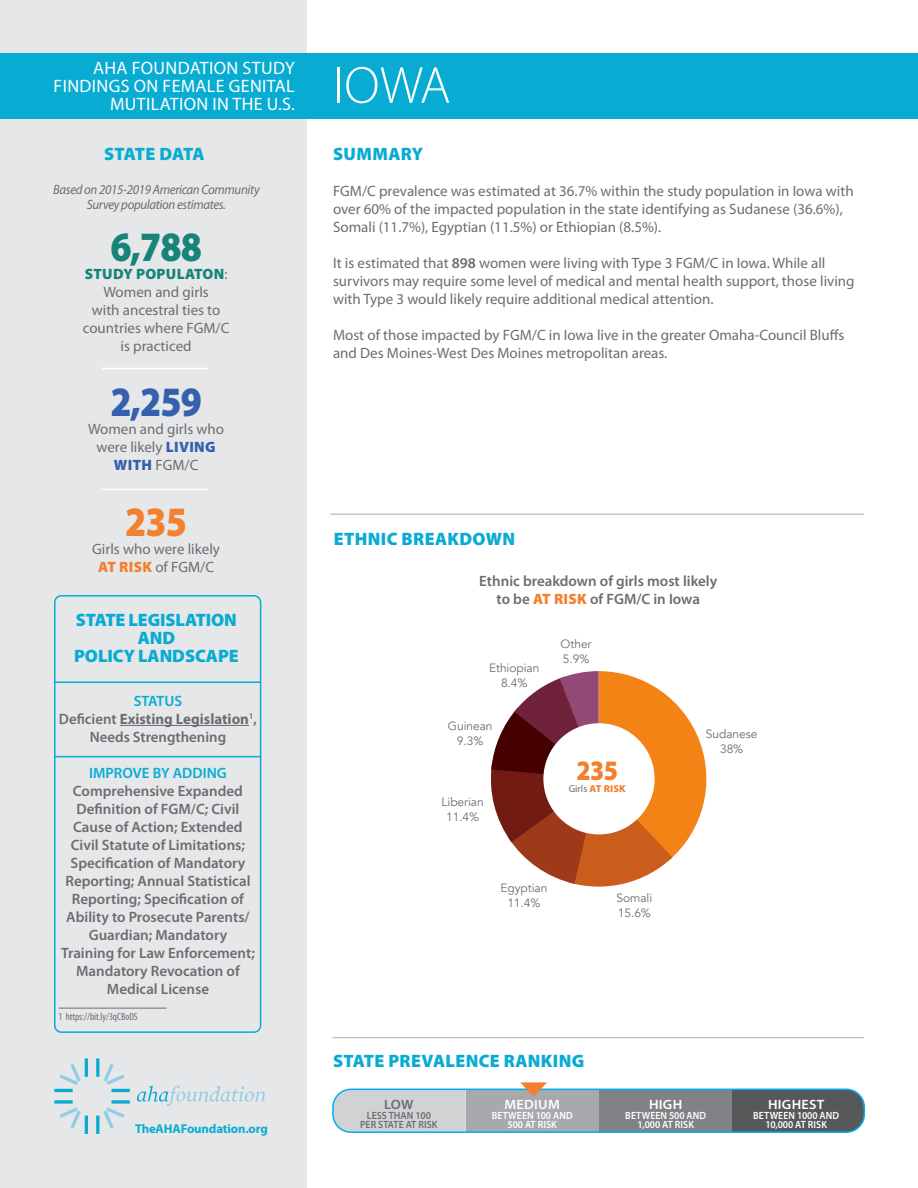
<style>
.page{position:relative;width:918px;height:1188px;background:#fff}
.page>*{position:absolute;margin:0;border:0;box-sizing:border-box;transform-origin:0 0}
.t1{font:300 52.5px "Myriad Pro";color:#fff}
.t2{font:900 42px "Myriad Pro";color:#168478;scale:.88 1}
.t3{font:900 42px "Myriad Pro";color:#3460ad;scale:.88 1}
.t4{font:900 42px "Myriad Pro";color:#f47f2e;scale:.88 1}
.t5{font:900 28.2px "Myriad Pro";color:#f47f2e;scale:.88 1}
.t6{font:900 18px/18px "Myriad Pro";letter-spacing:.005em;color:#08acd2;text-align:center}
.t7{font:18px/18px "Myriad Pro";letter-spacing:.02em;color:#fff;text-align:right}
.t8{font:900 18px "Myriad Pro";letter-spacing:-.05em;color:#08acd2}
.t9{font:15px/18px "Myriad Pro";color:#6c6d70}
.t10{font:600 15px/18px "Myriad Pro";color:#6c6d70;text-align:center}
.t11{font:600 15px "Myriad Pro";color:#08acd2}
.t12{font:italic 13.5px/15px "Myriad Pro";letter-spacing:-.025em;color:#6c6d70;text-align:center;scale:.95 1}
.t13{font:600 13.5px "Myriad Pro";letter-spacing:.02em;color:#fff;scale:1.06 1}
.t14{font:600 13.5px "Myriad Pro";color:#6c6d70;scale:1.06 1}
.t15{font:700 12.75px "Myriad Pro";letter-spacing:-.01em;color:#08acd2}
.t16{font:12px "Avenir";letter-spacing:-.005em;color:#6c6d70}
.t17{font:600 10.5px "Myriad Pro";letter-spacing:.01em;color:#fff;scale:.93 1}
.t18{font:600 10.5px "Myriad Pro";letter-spacing:.01em;color:#6c6d70;scale:.93 1}
.Footnote{font:condensed 10.5px "Myriad Pro";letter-spacing:-.005em;color:#6c6d70}
.t19{font:600 10.5px "Myriad Pro";letter-spacing:-.01em;color:#fff;scale:.93 1}
.t20{font:900 10.05px "Myriad Pro";letter-spacing:.02em;color:#f47f2e}
.s1{font-weight:900;color:#168478}
.s2{font-weight:900;color:#3460ad}
.s3{font-weight:900;color:#f47f2e}
.s4{font-weight:700}
.s5{font-weight:600}
.s6{font-weight:400;color:#6c6d70}
</style>
<div class="page">
<div style="left:0;top:0;width:307px;height:1188px;background:#e6e7e9"></div>
<div style="left:0;top:53px;width:918px;height:65px;background:#08acd2"></div>
<svg style="left:96px;top:1058px;width:34px;height:34px"></svg>
<svg style="left:54px;top:1100px;width:34px;height:34px"></svg>
<svg style="left:96px;top:1100px;width:34px;height:34px"></svg>
<svg style="left:54px;top:1058px;width:34px;height:34px"></svg>
<svg style="left:137px;top:1086px;width:129px;height:20px"></svg>
<svg style="left:491px;top:671px;width:215px;height:216px"></svg>
<hr style="left:102px;top:368px;width:106px;height:1px;background:#fff">
<hr style="left:101px;top:489px;width:106px;height:1px;background:#fff">
<hr style="left:120px;top:725px;width:129px;height:1px;background:#6c6d70">
<hr style="left:59px;top:1008px;width:108px;height:1px;background:#6c6d70">
<hr style="left:330px;top:514px;width:534px;height:1px;background:#a8a9ad">
<div style="left:54px;top:595px;width:207px;height:438px;border:2px solid #08acd2;border-radius:7px"></div>
<hr style="left:54px;top:756px;width:207px;height:1px;background:#08acd2">
<hr style="left:54px;top:681px;width:207px;height:2px;background:#08acd2">
<hr style="left:333px;top:1037px;width:531px;height:1px;background:#a8a9ad">
<div style="left:731px;top:1089px;width:133px;height:43px;background:#57585a"></div>
<div style="left:333px;top:1089px;width:133px;height:41px;background:#d1d2d4"></div>
<div style="left:466px;top:1089px;width:133px;height:43px;background:#a8a9ad"></div>
<div style="left:599px;top:1089px;width:132px;height:43px;background:#808285"></div>
<div style="left:332px;top:1089px;width:533px;height:44px;border:2px solid #00aeef;border-radius:18px"></div>
<svg style="left:520px;top:1082px;width:27px;height:14px"></svg>
<p class="t7" style="left:54px;top:59px;width:243px">AHA FOUNDATION STUDY<br>FINDINGS ON FEMALE GENITAL<br>MUTILATION IN THE U.S.</p>
<p class="t8" style="left:104px;top:142px;width:102px">STATE DATA</p>
<p class="t12" style="left:53px;top:182px;width:219px">Based on 2015-2019 American Community<br>Survey population estimates.</p>
<p class="t2" style="left:110px;top:218px;width:105px">6,788</p>
<p class="t9" style="left:83px;top:264px;width:148px;text-align:center"><span class="s1">STUDY POPULATON</span>:<br>Women and girls<br>with ancestral ties to countries where FGM/C is practiced</p>
<p class="t3" style="left:110px;top:374px;width:105px">2,259</p>
<p class="t9" style="left:88px;top:420px;width:138px;text-align:center">Women and girls who were likely <span class="s2">LIVING<br>WITH</span> FGM/C</p>
<p class="t4" style="left:125px;top:494px;width:72px">235</p>
<p class="t9" style="left:92px;top:540px;width:129px">Girls who were likely</p>
<p class="t9" style="left:98px;top:558px;width:117px"><span class="s3">AT RISK</span> of FGM/C</p>
<p class="t6" style="left:76px;top:611px;width:163px">STATE LEGISLATION<br>AND</p>
<p class="t6" style="left:74px;top:647px;width:166px">POLICY LANDSCAPE</p>
<p class="t11" style="left:134px;top:691px;width:50px">STATUS</p>
<p class="t10" style="left:59px;top:710px;width:200px">Deficient <span class="s4">Existing Legislation</span><sup>1</sup>,<br>Needs Strengthening</p>
<p class="t11" style="left:89px;top:763px;width:139px">IMPROVE BY ADDING</p>
<p class="t10" style="left:61px;top:782px;width:195px">Comprehensive Expanded<br>Definition of FGM/C; Civil<br>Cause of Action; Extended<br>Civil Statute of Limitations;<br>Specification of Mandatory<br>Reporting; Annual Statistical<br>Reporting; Specification of<br>Ability to Prosecute Parents/<br>Guardian; Mandatory<br>Training for Law Enforcement;<br>Mandatory Revocation of<br>Medical License</p>
<p class="Footnote" style="left:59px;top:1010px;width:81px">1 https://bit.ly/3qCBoDS</p>
<p class="t15" style="left:135px;top:1121px;width:134px">TheAHAFoundation.org</p>
<p class="t1" style="left:333px;top:54px;width:119px">IOWA</p>
<p class="t6" style="left:333px;top:145px;width:92px">SUMMARY</p>
<p class="t9" style="left:333px;top:182px;width:522px">FGM/C prevalence was estimated at 36.7% within the study population in Iowa with over 60% of the impacted population in the state identifying as Sudanese (36.6%),<br>Somali (11.7%), Egyptian (11.5%) or Ethiopian (8.5%).</p>
<p class="t9" style="left:333px;top:254px;width:523px">It is estimated that <span class="s5">898</span> women were living with Type 3 FGM/C in Iowa. While all survivors may require some level of medical and mental health support, those living with Type 3 would likely require additional medical attention.</p>
<p class="t9" style="left:333px;top:326px;width:513px">Most of those impacted by FGM/C in Iowa live in the greater Omaha-Council Bluffs and Des Moines-West Des Moines metropolitan areas.</p>
<p class="t6" style="left:334px;top:529px;width:183px">ETHNIC BREAKDOWN</p>
<p class="t10" style="left:479px;top:572px;width:240px">Ethnic breakdown of girls most likely</p>
<p class="t10" style="left:497px;top:590px;width:205px">to be <span class="s3">AT RISK</span> of FGM/C in Iowa</p>
<p class="t16" style="left:489px;top:661px;width:52px">Ethiopian</p>
<p class="t16" style="left:501px;top:676px;width:28px">8.4%</p>
<p class="t16" style="left:448px;top:719px;width:46px">Guinean</p>
<p class="t16" style="left:457px;top:734px;width:28px">9.3%</p>
<p class="t16" style="left:442px;top:794px;width:44px">Liberian</p>
<p class="t16" style="left:446px;top:809px;width:35px">11.4%</p>
<p class="t16" style="left:561px;top:637px;width:33px">Other</p>
<p class="t16" style="left:563px;top:652px;width:28px">5.9%</p>
<p class="t5" style="left:577px;top:752px;width:49px">235</p>
<p class="t20" style="left:569px;top:782px;width:58px"><span class="s6">Girls</span> AT RISK</p>
<p class="t16" style="left:500px;top:880px;width:48px">Egyptian</p>
<p class="t16" style="left:507px;top:895px;width:35px">11.4%</p>
<p class="t16" style="left:617px;top:891px;width:37px">Somali</p>
<p class="t16" style="left:618px;top:906px;width:35px">15.6%</p>
<p class="t16" style="left:706px;top:727px;width:53px">Sudanese</p>
<p class="t16" style="left:720px;top:742px;width:25px">38%</p>
<p class="t6" style="left:333px;top:1051px;width:253px">STATE PREVALENCE RANKING</p>
<p class="t14" style="left:384px;top:1096px;width:29px">LOW</p>
<p class="t13" style="left:505px;top:1096px;width:54px">MEDIUM</p>
<p class="t13" style="left:649px;top:1096px;width:33px">HIGH</p>
<p class="t13" style="left:768px;top:1096px;width:55px">HIGHEST</p>
<p class="t18" style="left:367px;top:1109px;width:70px">LESS THAN 100</p>
<p class="t17" style="left:492px;top:1109px;width:89px">BETWEEN 100 AND</p>
<p class="t17" style="left:625px;top:1109px;width:89px">BETWEEN 500 AND</p>
<p class="t17" style="left:753px;top:1109px;width:94px">BETWEEN 1000 AND</p>
<p class="t18" style="left:360px;top:1118px;width:85px">PER STATE AT RISK</p>
<p class="t17" style="left:508px;top:1118px;width:54px">500 AT RISK</p>
<p class="t17" style="left:637px;top:1118px;width:62px">1,000 AT RISK</p>
<p class="t19" style="left:765px;top:1118px;width:68px">10,000 AT RISK</p>
</div>
